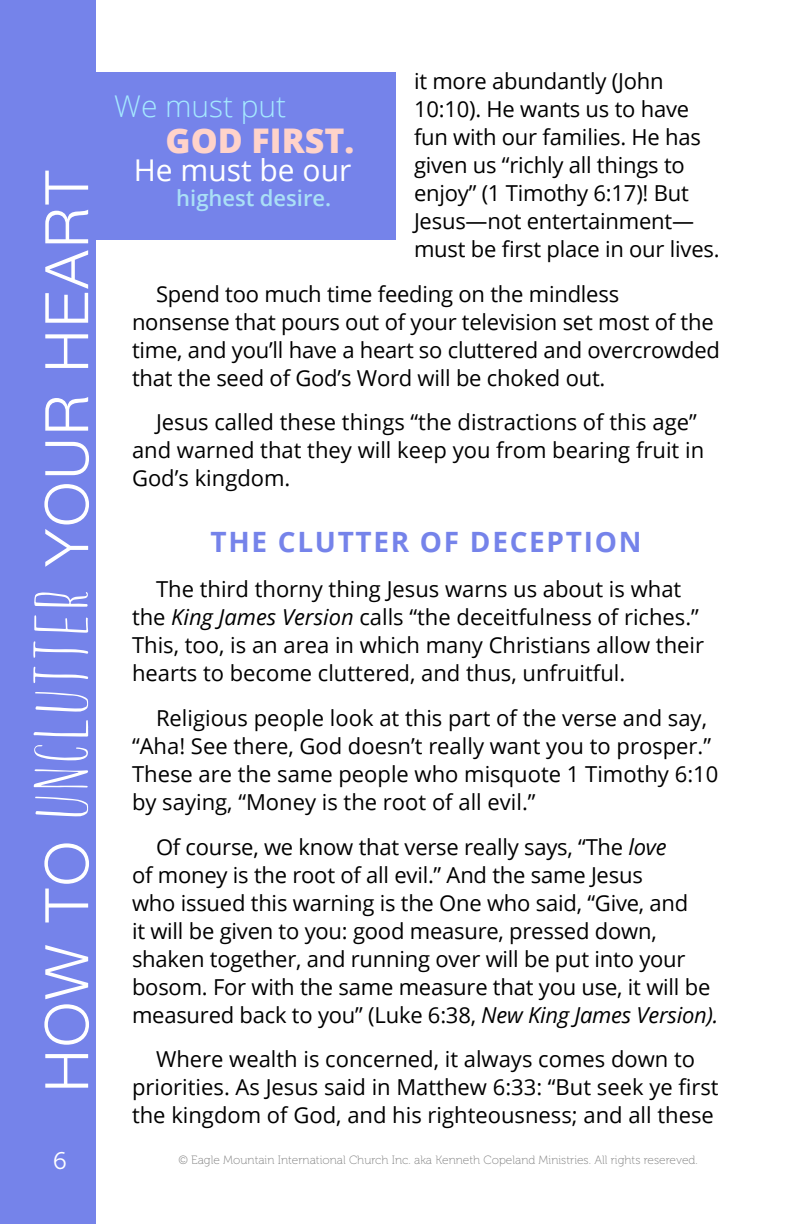
<style>
.page{position:relative;width:792px;height:1224px;background:#fff}
.page>*{position:absolute;margin:0;border:0;box-sizing:border-box;transform-origin:0 0}
.t1{font:300 60px "Helvetica Neue LT Std";letter-spacing:.05em;color:#fff}
.Paragraph_Style_1{font:800 34px "Open Sans";color:#ffd3ca}
.Paragraph_Style_1-2{font:30px "Open Sans";color:#fff}
.Paragraph_Style_1-3{font:300 30px "Open Sans";color:#a5e9ff}
.Headers{font:700 28px "Open Sans";letter-spacing:.06em;color:#7583ea}
.t2{font:24px "Museo Slab 300";color:#fff}
.Paragraph_Style_1-4{font:22px/28px "Open Sans";letter-spacing:-.01em;color:#000}
.Body{font:600 22px "Open Sans";color:#aae0f6}
.t3{font:12px "Museo 100";color:#808080}
.s1{font-family:"Foxhole";font-weight:400;font-size:78px}
.s2{font-style:italic}
</style>
<div class="page">
<div style="left:0;top:0;width:96px;height:1224px;background:#7583ea"></div>
<div style="left:91px;top:72px;width:305px;height:168px;background:#7583ea"></div>
<h1 class="t1" style="left:30px;top:1092px;width:923px;rotate:-90deg">HOW TO <span class="s1">UNCLUTTER</span> YOUR HEART</h1>
<p class="Paragraph_Style_1-4" style="left:414px;top:66px;width:307px">it more abundantly (John<br>10:10). He wants us to have fun with our families. He has given us “richly all things to enjoy” (1 Timothy 6:17)! But<br>Jesus—not entertainment— must be first place in our lives.</p>
<p class="Paragraph_Style_1-4" style="left:132px;top:279px;width:590px;text-indent:24px">Spend too much time feeding on the mindless nonsense that pours out of your television set most of the time, and you’ll have a heart so cluttered and overcrowded that the seed of God’s Word will be choked out.</p>
<p class="Paragraph_Style_1-4" style="left:132px;top:408px;width:574px;text-indent:24px">Jesus called these things “the distractions of this age” and warned that they will keep you from bearing fruit in<br>God’s kingdom.</p>
<p class="Paragraph_Style_1-3" style="left:114px;top:86px;width:174px">We must put</p>
<p class="Paragraph_Style_1" style="left:166px;top:115px;width:190px">GOD FIRST.</p>
<p class="Paragraph_Style_1-2" style="left:134px;top:150px;width:219px">He must be our</p>
<p class="Body" style="left:176px;top:183px;width:157px">highest desire.</p>
<p class="Headers" style="left:211px;top:523px;width:432px">THE CLUTTER OF DECEPTION</p>
<p class="Paragraph_Style_1-4" style="left:132px;top:575px;width:574px;text-indent:24px">The third thorny thing Jesus warns us about is what the <span class="s2">King James Version</span> calls “the deceitfulness of riches.” This, too, is an area in which many Christians allow their hearts to become cluttered, and thus, unfruitful.</p>
<p class="Paragraph_Style_1-4" style="left:132px;top:703px;width:588px;text-indent:24px">Religious people look at this part of the verse and say, “Aha! See there, God doesn’t really want you to prosper.” These are the same people who misquote 1 Timothy 6:10 by saying, “Money is the root of all evil.”</p>
<p class="Paragraph_Style_1-4" style="left:132px;top:832px;width:588px;text-indent:24px">Of course, we know that verse really says, “The <span class="s2">love<br></span>of money is the root of all evil.” And the same Jesus<br>who issued this warning is the One who said, “Give, and<br>it will be given to you: good measure, pressed down, shaken together, and running over will be put into your bosom. For with the same measure that you use, it will be measured back to you” (Luke 6:38, <span class="s2">New King James Version).</span></p>
<p class="Paragraph_Style_1-4" style="left:132px;top:1045px;width:588px;text-align:center">Where wealth is concerned, it always comes down to priorities. As Jesus said in Matthew 6:33: “But seek ye first the kingdom of God, and his righteousness; and all these</p>
<p class="t2" style="left:53px;top:1147px;width:16px">6</p>
<p class="t3" style="left:178px;top:1154px;width:521px">© Eagle Mountain International Church Inc. aka Kenneth Copeland Ministries. All rights resereved.</p>
</div>
